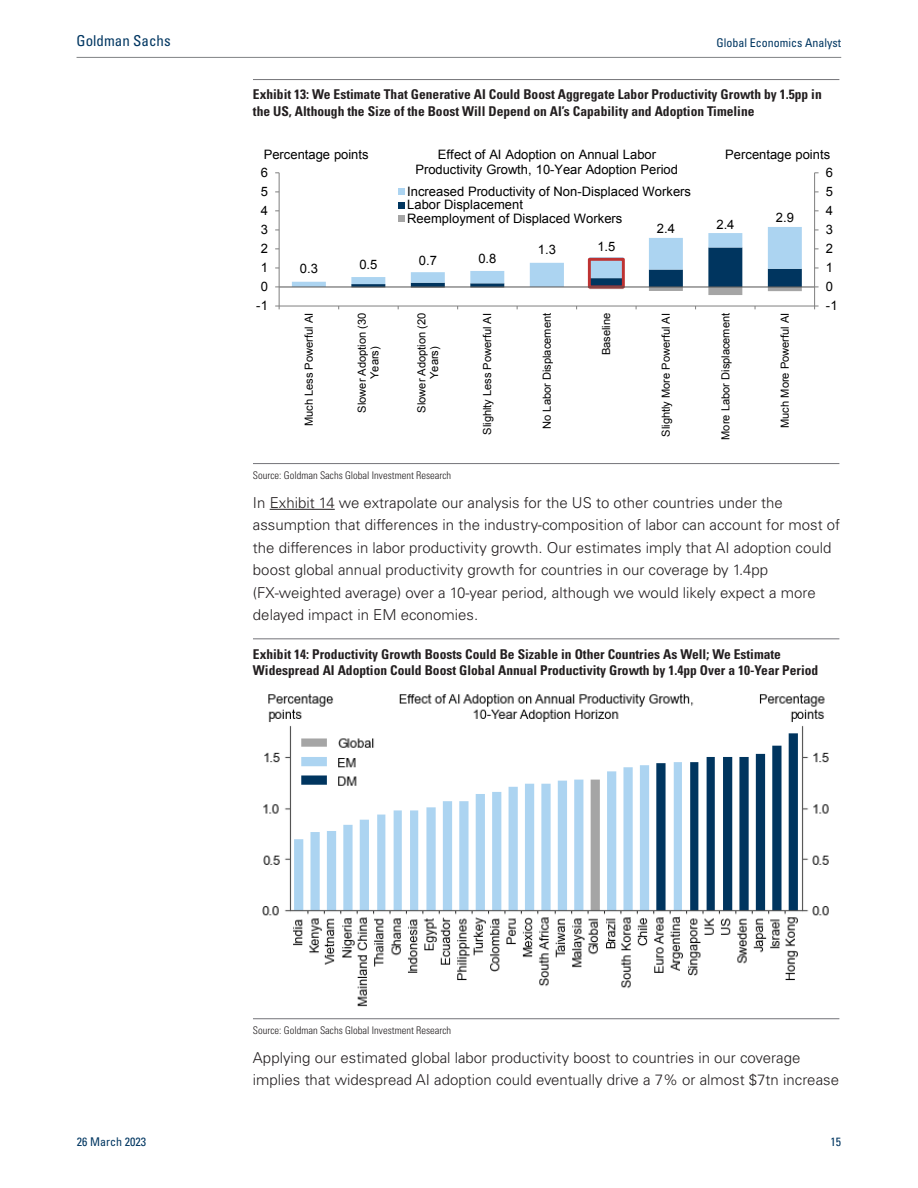
<style>
.page{position:relative;width:918px;height:1188px;background:#fff}
.page>*{position:absolute;margin:0;border:0;box-sizing:border-box;transform-origin:0 0}
.t1{font:300 15px/22.5px "Univers LT Std";color:#231f20}
.t2{font:condensed 15px "Univers LT Std";color:#003661}
.t3{font:700 condensed 13.5px/16.5px "Univers LT Std";color:#231f20}
.t4{font:13.05px/13.2px "Arial";color:#000}
.t5{font:condensed 12px "Univers LT Std";color:#003661}
.t6{font:11.1px/12.8px "Arial";letter-spacing:-.005em;color:#000;text-align:center}
.t7{font:300 condensed 10.5px "Univers LT Std";color:#231f20}
</style>
<div class="page">
<hr style="left:270px;top:509px;width:65px;height:1px;background:#231f20">
<hr style="left:253px;top:79px;width:586px;height:1px;background:#737378">
<svg style="left:292px;top:227px;width:510px;height:68px"></svg>
<div style="left:588px;top:258px;width:37px;height:30px;border:3px solid #be3232"></div>
<hr style="left:279px;top:286px;width:536px;height:1px;background:#525252">
<hr style="left:814px;top:173px;width:1px;height:133px;background:#7f7f7f">
<hr style="left:279px;top:173px;width:1px;height:133px;background:#7f7f7f">
<hr style="left:279px;top:306px;width:536px;height:1px;background:#7f7f7f">
<svg style="left:398px;top:189px;width:6px;height:6px"></svg>
<svg style="left:398px;top:202px;width:6px;height:6px"></svg>
<div style="left:398px;top:215px;width:6px;height:7px;background:#a5a5a5"></div>
<hr style="left:253px;top:463px;width:586px;height:1px;background:#737378">
<hr style="left:253px;top:639px;width:586px;height:1px;background:#737378">
<img style="left:262px;top:693px;width:567px;height:314px">
<hr style="left:253px;top:1018px;width:586px;height:1px;background:#737378">
<hr style="left:77px;top:57px;width:764px;height:1px;background:#808285">
<p class="t2" style="left:77px;top:35px;width:96px">Goldman Sachs</p>
<p class="t5" style="left:717px;top:38px;width:126px">Global Economics Analyst</p>
<p class="t3" style="left:253px;top:88px;width:570px">Exhibit 13: We Estimate That Generative AI Could Boost Aggregate Labor Productivity Growth by 1.5pp in the US, Although the Size of the Boost Will Depend on AI’s Capability and Adoption Timeline</p>
<p class="t4" style="left:415px;top:147px;width:264px;line-height:15px;text-align:center">Effect of AI Adoption on Annual Labor<br>Productivity Growth, 10-Year Adoption Period</p>
<p class="t4" style="left:264px;top:148px;width:106px">Percentage points</p>
<p class="t4" style="left:725px;top:148px;width:106px">Percentage points</p>
<p class="t4" style="left:261px;top:166px;width:9px">6</p>
<p class="t4" style="left:826px;top:166px;width:9px">6</p>
<p class="t4" style="left:261px;top:185px;width:9px">5</p>
<p class="t4" style="left:261px;top:204px;width:9px">4</p>
<p class="t4" style="left:261px;top:223px;width:9px">3</p>
<p class="t4" style="left:407px;top:185px;width:285px">Increased Productivity of Non-Displaced Workers<br>Labor Displacement<br>Reemployment of Displaced Workers</p>
<p class="t4" style="left:657px;top:222px;width:20px">2.4</p>
<p class="t4" style="left:716px;top:218px;width:20px">2.4</p>
<p class="t4" style="left:776px;top:211px;width:19px">2.9</p>
<p class="t4" style="left:826px;top:185px;width:9px">5</p>
<p class="t4" style="left:826px;top:204px;width:9px">4</p>
<p class="t4" style="left:826px;top:223px;width:9px">3</p>
<p class="t4" style="left:261px;top:242px;width:9px">2</p>
<p class="t4" style="left:261px;top:261px;width:9px">1</p>
<p class="t4" style="left:300px;top:262px;width:20px">0.3</p>
<p class="t4" style="left:359px;top:258px;width:19px">0.5</p>
<p class="t4" style="left:419px;top:253px;width:20px">0.7</p>
<p class="t4" style="left:478px;top:252px;width:20px">0.8</p>
<p class="t4" style="left:538px;top:243px;width:20px">1.3</p>
<p class="t4" style="left:597px;top:240px;width:20px">1.5</p>
<p class="t4" style="left:826px;top:242px;width:9px">2</p>
<p class="t4" style="left:826px;top:261px;width:9px">1</p>
<p class="t4" style="left:261px;top:280px;width:9px">0</p>
<p class="t4" style="left:826px;top:280px;width:9px">0</p>
<p class="t4" style="left:256px;top:299px;width:13px">-1</p>
<p class="t4" style="left:826px;top:299px;width:13px">-1</p>
<p class="t6" style="left:302px;top:426px;width:115px;rotate:-90deg">Much Less Powerful AI</p>
<p class="t6" style="left:356px;top:413px;width:101px;rotate:-90deg">Slower Adoption (30<br>Years)</p>
<p class="t6" style="left:415px;top:413px;width:101px;rotate:-90deg">Slower Adoption (20<br>Years)</p>
<p class="t6" style="left:481px;top:435px;width:123px;rotate:-90deg">Slighlty Less Powerful AI</p>
<p class="t6" style="left:541px;top:429px;width:117px;rotate:-90deg">No Labor Displacement</p>
<p class="t6" style="left:600px;top:355px;width:44px;rotate:-90deg">Baseline</p>
<p class="t6" style="left:660px;top:437px;width:125px;rotate:-90deg">Slightly More Powerful AI</p>
<p class="t6" style="left:719px;top:440px;width:128px;rotate:-90deg">More Labor Displacement</p>
<p class="t6" style="left:779px;top:428px;width:117px;rotate:-90deg">Much More Powerful AI</p>
<p class="t7" style="left:253px;top:471px;width:200px">Source: Goldman Sachs Global Investment Research</p>
<p class="t1" style="left:253px;top:492px;width:589px">In Exhibit 14 we extrapolate our analysis for the US to other countries under the assumption that differences in the industry-composition of labor can account for most of the differences in labor productivity growth. Our estimates imply that AI adoption could boost global annual productivity growth for countries in our coverage by 1.4pp (FX-weighted average) over a 10-year period, although we would likely expect a more delayed impact in EM economies.</p>
<p class="t3" style="left:253px;top:647px;width:567px">Exhibit 14: Productivity Growth Boosts Could Be Sizable in Other Countries As Well; We Estimate<br>Widespread AI Adoption Could Boost Global Annual Productivity Growth by 1.4pp Over a 10-Year Period</p>
<p class="t7" style="left:253px;top:1026px;width:200px">Source: Goldman Sachs Global Investment Research</p>
<p class="t1" style="left:253px;top:1048px;width:588px">Applying our estimated global labor productivity boost to countries in our coverage implies that widespread AI adoption could eventually drive a 7% or almost $7tn increase</p>
<p class="t5" style="left:77px;top:1137px;width:71px">26 March 2023</p>
<p class="t5" style="left:831px;top:1137px;width:12px">15</p>
</div>
